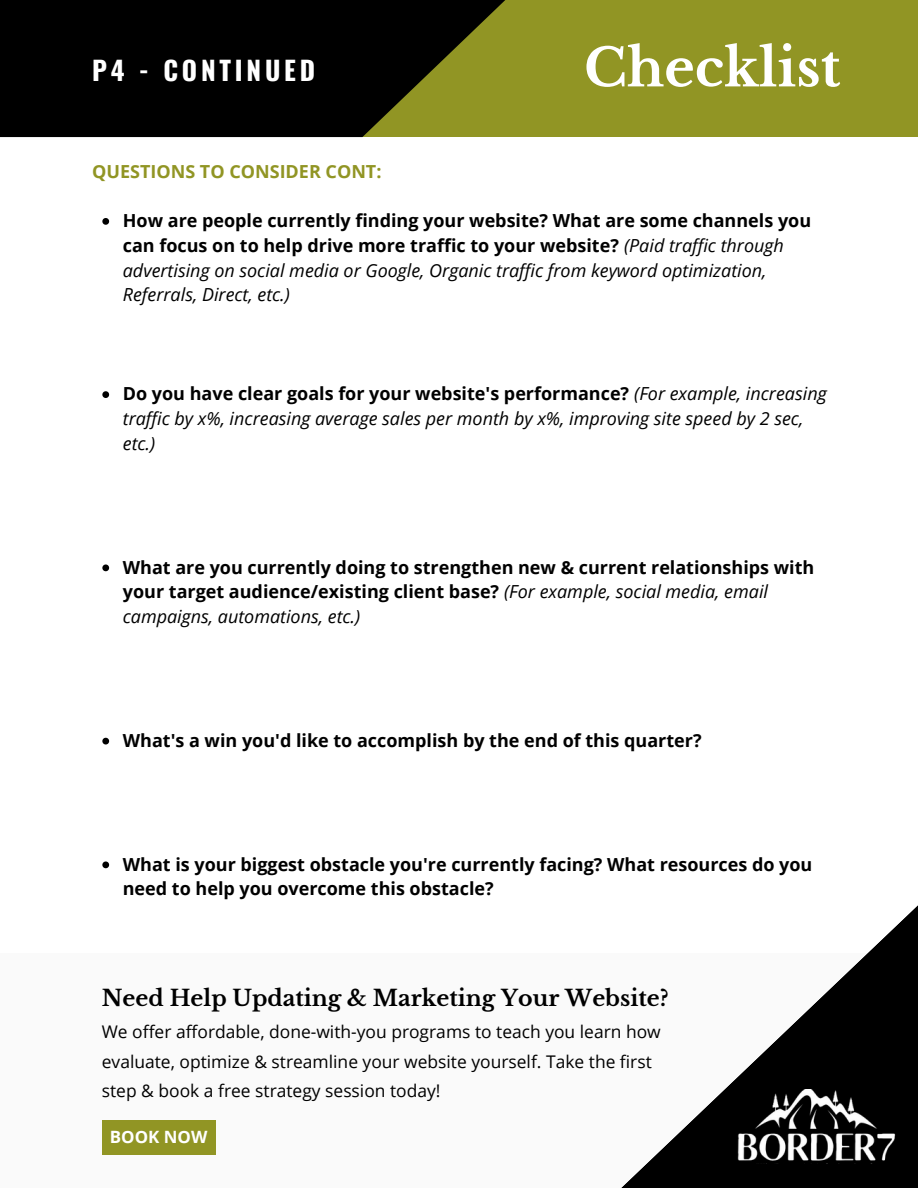
<style>
.page{position:relative;width:918px;height:1188px;background:#fff}
.page>*{position:absolute;margin:0;border:0;box-sizing:border-box;transform-origin:0 0}
.t1{font:700 52.2px "Libre Baskerville";color:#fff}
.t2{font:700 26.25px "Oswald";letter-spacing:.145em;color:#fff}
.t3{font:700 22.05px "Libre Baskerville";color:#000}
.t4{font:italic 18px/24.8px "Open Sans";color:#000}
.t5{font:700 18px/24.8px "Open Sans";color:#000}
.t6{font:700 18px "Open Sans";color:#919524}
.t7{font:17.4px/29.2px "Open Sans";color:#000}
.t8{font:700 16.95px "Open Sans";color:#fff}
.s1{font-weight:700;font-style:normal}
.s2{font-weight:400;font-style:italic}
</style>
<div class="page">
<div style="left:6px;top:0;width:912px;height:137px;background:#919524"></div>
<svg style="left:0;top:0;width:505px;height:137px;background:#141405"></svg>
<div style="left:0;top:954px;width:879px;height:234px;background:#fafafa"></div>
<svg style="left:621px;top:905px;width:297px;height:283px"></svg>
<div style="left:102px;top:1120px;width:113px;height:35px;background:#919524"></div>
<svg style="left:102px;top:218px;width:7px;height:7px"></svg>
<svg style="left:102px;top:391px;width:7px;height:7px"></svg>
<svg style="left:102px;top:565px;width:7px;height:6px"></svg>
<svg style="left:102px;top:738px;width:7px;height:7px"></svg>
<svg style="left:102px;top:862px;width:7px;height:6px"></svg>
<img style="left:728px;top:1089px;width:176px;height:75px">
<p class="t2" style="left:92px;top:49px;width:224px">P4 - CONTINUED</p>
<p class="t6" style="left:92px;top:158px;width:291px">QUESTIONS TO CONSIDER CONT:</p>
<p class="t1" style="left:584px;top:36px;width:258px">Checklist</p>
<p class="t4" style="left:123px;top:208px;width:690px"><span class="s1">How are people currently finding your website? What are some channels you can focus on to help drive more traffic to your website?</span> (Paid traffic through advertising on social media or Google, Organic traffic from keyword optimization, Referrals, Direct, etc.)</p>
<p class="t4" style="left:123px;top:381px;width:705px"><span class="s1">Do you have clear goals for your website's performance?</span> (For example, increasing traffic by x%, increasing average sales per month by x%, improving site speed by 2 sec, etc.)</p>
<p class="t5" style="left:123px;top:554px;width:693px">What are you currently doing to strengthen new &amp; current relationships with your target audience/existing client base? <span class="s2">(For example, social media, email campaigns, automations, etc.)</span></p>
<p class="t5" style="left:123px;top:727px;width:580px">What's a win you'd like to accomplish by the end of this quarter?</p>
<p class="t5" style="left:123px;top:851px;width:691px">What is your biggest obstacle you're currently facing? What resources do you need to help you overcome this obstacle?</p>
<p class="t3" style="left:102px;top:984px;width:568px">Need Help Updating &amp; Marketing Your Website?</p>
<p class="t7" style="left:102px;top:1017px;width:560px">We offer affordable, done-with-you programs to teach you learn how evaluate, optimize &amp; streamline your website yourself. Take the first step &amp; book a free strategy session today!</p>
<p class="t8" style="left:110px;top:1125px;width:99px">BOOK NOW</p>
</div>
